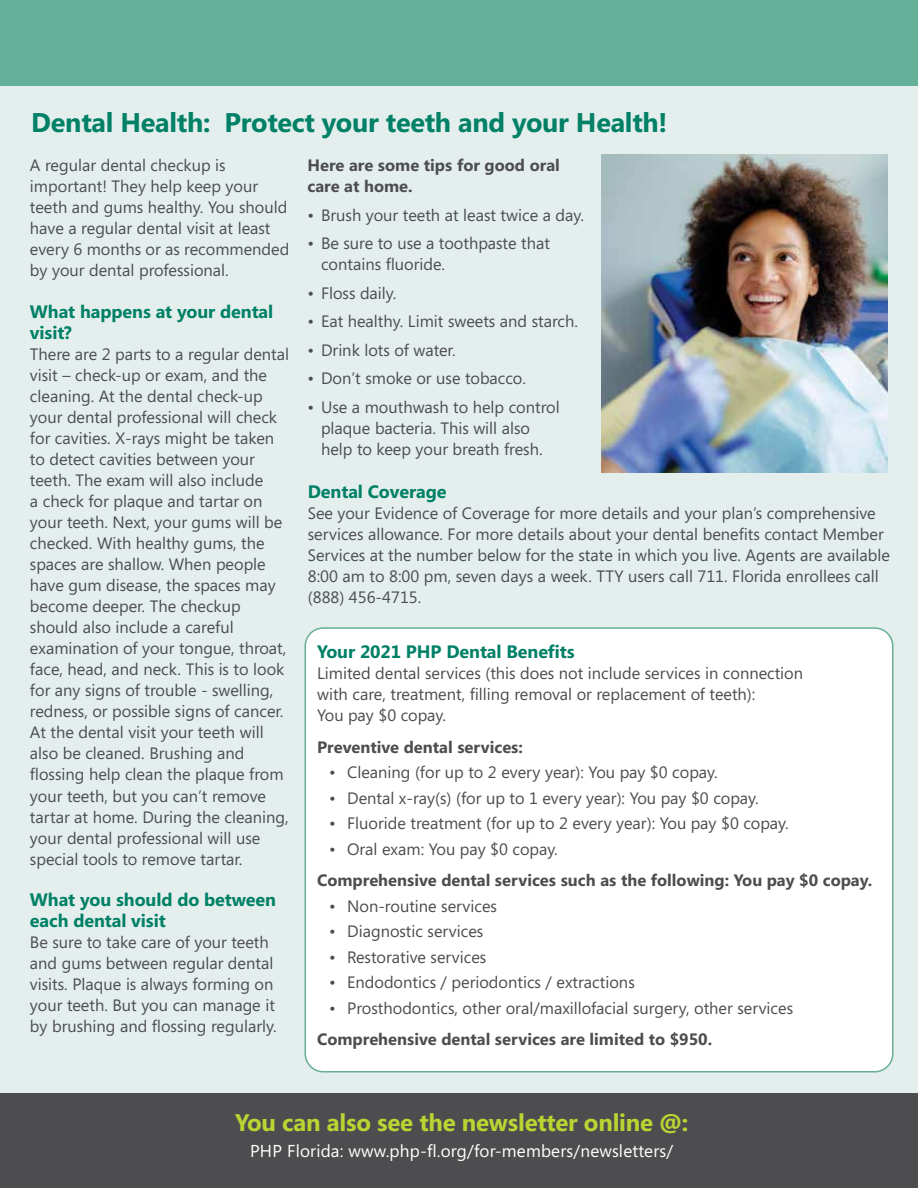
<style>
.page{position:relative;width:918px;height:1188px;background:#fff}
.page>*{position:absolute;margin:0;border:0;box-sizing:border-box;transform-origin:0 0}
.t1{font:700 27px "Segoe";letter-spacing:-.01em;color:#008066}
.t2{font:700 24px "Segoe";letter-spacing:-.01em;color:#bad532}
.t3{font:700 18px/21px "Segoe";letter-spacing:-.005em;color:#008066}
.t4{font:17.25px "Segoe";letter-spacing:.01em;color:#fff}
.t5{font:16.5px/21px "Segoe";color:#4d4d4f}
.t6{font:700 16.5px/21px "Segoe";color:#4d4d4f}
</style>
<div class="page">
<div style="left:0;top:86px;width:918px;height:1102px;background:#e4efed"></div>
<div style="left:0;top:0;width:918px;height:86px;background:#65af99"></div>
<div style="left:0;top:1094px;width:918px;height:94px;background:#4d4d4f"></div>
<div style="left:305px;top:628px;width:588px;height:444px;background:#fff;border-radius:18px"></div>
<div style="left:305px;top:627px;width:589px;height:445px;border:2px solid #65af99;border-radius:18px"></div>
<img style="left:602px;top:155px;width:286px;height:317px">
<h1 class="t1" style="left:31px;top:103px;width:638px">Dental Health: Protect your teeth and your Health!</h1>
<p class="t5" style="left:30px;top:155px;width:261px">A regular dental checkup is important! They help keep your teeth and gums healthy. You should have a regular dental visit at least every 6 months or as recommended by your dental professional.</p>
<p class="t3" style="left:30px;top:301px;width:245px">What happens at your dental visit?</p>
<p class="t5" style="left:30px;top:344px;width:261px">There are 2 parts to a regular dental visit – check-up or exam, and the cleaning. At the dental check-up your dental professional will check for cavities. X-rays might be taken to detect cavities between your teeth. The exam will also include<br>a check for plaque and tartar on your teeth. Next, your gums will be checked. With healthy gums, the spaces are shallow. When people have gum disease, the spaces may become deeper. The checkup should also include a careful examination of your tongue, throat, face, head, and neck. This is to look for any signs of trouble - swelling, redness, or possible signs of cancer.<br>At the dental visit your teeth will also be cleaned. Brushing and flossing help clean the plaque from your teeth, but you can’t remove tartar at home. During the cleaning, your dental professional will use special tools to remove tartar.</p>
<p class="t3" style="left:30px;top:889px;width:248px">What you should do between each dental visit</p>
<p class="t5" style="left:30px;top:932px;width:248px">Be sure to take care of your teeth and gums between regular dental visits. Plaque is always forming on your teeth. But you can manage it by brushing and flossing regularly.</p>
<p class="t6" style="left:308px;top:154px;width:254px">Here are some tips for good oral care at home.</p>
<p class="t5" style="left:308px;top:204px;width:278px">• Brush your teeth at least twice a day.</p>
<p class="t5" style="left:321px;top:233px;width:230px;text-indent:-13px">• Be sure to use a toothpaste that contains fluoride.</p>
<p class="t5" style="left:308px;top:282px;width:90px">• Floss daily.</p>
<p class="t5" style="left:308px;top:311px;width:272px">• Eat healthy. Limit sweets and starch.</p>
<p class="t5" style="left:308px;top:339px;width:150px">• Drink lots of water.</p>
<p class="t5" style="left:308px;top:368px;width:220px">• Don’t smoke or use tobacco.</p>
<p class="t5" style="left:321px;top:396px;width:240px;text-indent:-13px">• Use a mouthwash to help control plaque bacteria. This will also help to keep your breath fresh.</p>
<p class="t3" style="left:308px;top:480px;width:140px">Dental Coverage</p>
<p class="t5" style="left:308px;top:502px;width:584px">See your Evidence of Coverage for more details and your plan’s comprehensive services allowance. For more details about your dental benefits contact Member Services at the number below for the state in which you live. Agents are available 8:00 am to 8:00 pm, seven days a week. TTY users call 711. Florida enrollees call (888) 456-4715.</p>
<p class="t3" style="left:317px;top:641px;width:259px">Your 2021 PHP Dental Benefits</p>
<p class="t5" style="left:317px;top:662px;width:488px">Limited dental services (this does not include services in connection with care, treatment, filling removal or replacement of teeth):<br>You pay $0 copay.</p>
<p class="t6" style="left:317px;top:736px;width:207px">Preventive dental services:</p>
<p class="t5" style="left:329px;top:761px;width:390px">• Cleaning (for up to 2 every year): You pay $0 copay.</p>
<p class="t5" style="left:329px;top:787px;width:431px">• Dental x-ray(s) (for up to 1 every year): You pay $0 copay.</p>
<p class="t5" style="left:329px;top:812px;width:461px">• Fluoride treatment (for up to 2 every year): You pay $0 copay.</p>
<p class="t5" style="left:329px;top:838px;width:230px">• Oral exam: You pay $0 copay.</p>
<p class="t6" style="left:317px;top:869px;width:557px">Comprehensive dental services such as the following: You pay $0 copay.</p>
<p class="t5" style="left:329px;top:895px;width:169px">• Non-routine services</p>
<p class="t5" style="left:329px;top:920px;width:156px">• Diagnostic services</p>
<p class="t5" style="left:329px;top:946px;width:159px">• Restorative services</p>
<p class="t5" style="left:329px;top:971px;width:307px">• Endodontics / periodontics / extractions</p>
<p class="t5" style="left:329px;top:997px;width:466px">• Prosthodontics, other oral/maxillofacial surgery, other services</p>
<p class="t6" style="left:317px;top:1028px;width:397px">Comprehensive dental services are limited to $950.</p>
<h2 class="t2" style="left:235px;top:1106px;width:455px">You can also see the newsletter online @:</h2>
<p class="t4" style="left:250px;top:1139px;width:425px">PHP Florida: www.php-fl.org/for-members/newsletters/</p>
</div>
